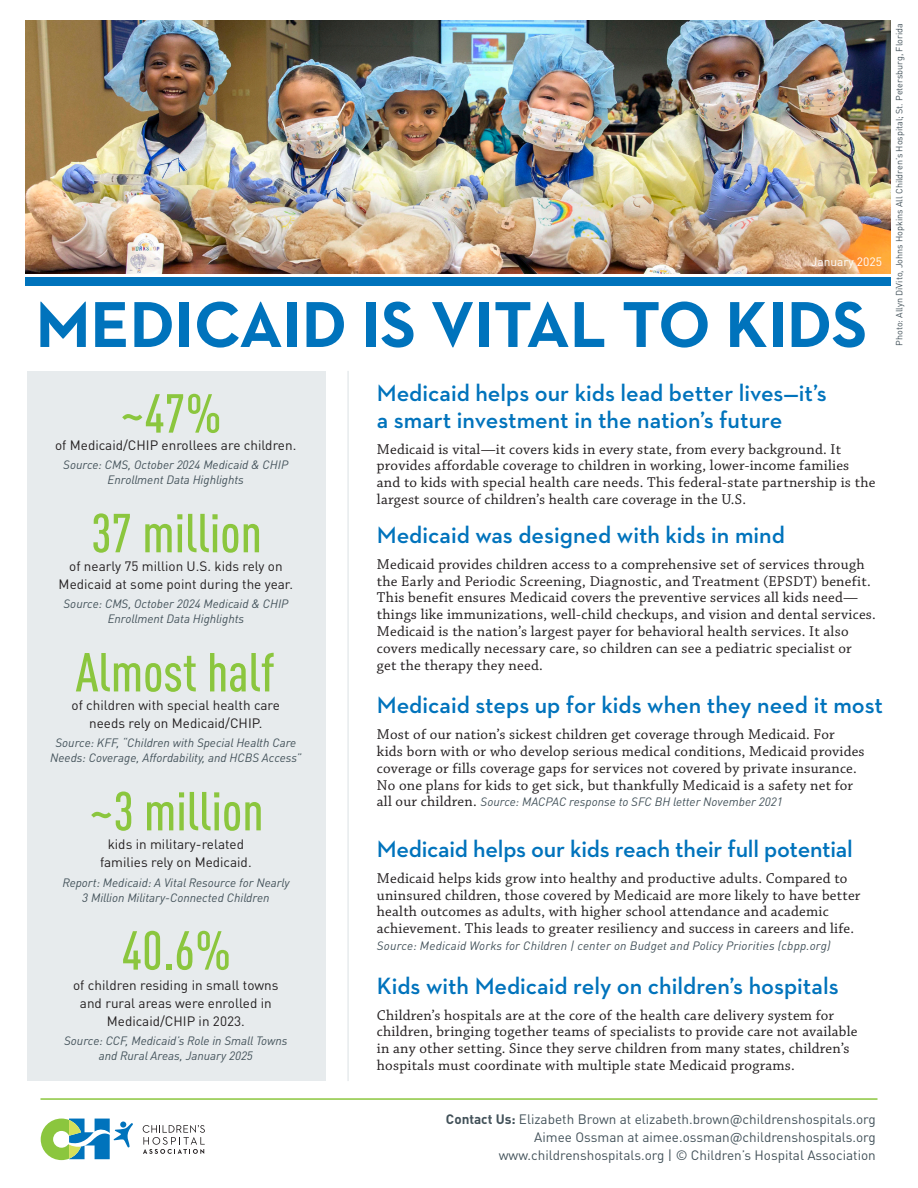
<style>
.page{position:relative;width:918px;height:1188px;background:#fff}
.page>*{position:absolute;margin:0;border:0;box-sizing:border-box;transform-origin:0 0}
.t1{font:700 66px "Neutraface 2 Text";color:#0073bc}
.t2{font:500 condensed 54px "DINOT";color:#8bc63e}
.t3{font:600 24px/27px "Neutraface 2 Text";color:#0073bc}
.t4{font:15px/16.8px "Chaparral Pro";letter-spacing:.015em;color:#231f20}
.t5{font:13.5px/18px "DINOT";color:#231f20;text-align:center}
.t6{font:13.5px "DINOT";color:#425159}
.t7{font:italic 12px/15px "DINOT";color:#425159;text-align:center}
.DIN-copy_black{font:12px "DINOT";color:#fff}
.t8{font:9px "DINOT";color:#425159}
.s1{font-family:"Chaparral Pro";font-style:normal;font-size:15px;color:#231f20}
.s2{font-weight:700}
</style>
<div class="page">
<hr style="left:40px;top:1098px;width:838px;height:2px;background:#8bc63e">
<svg style="left:143px;top:1125px;width:62px;height:29px"></svg>
<svg style="left:41px;top:1119px;width:92px;height:41px"></svg>
<div style="left:120px;top:1121px;width:6px;height:7px;background:#0073bc;border-radius:50%"></div>
<img style="left:26px;top:20px;width:865px;height:254px">
<div style="left:26px;top:277px;width:865px;height:9px;background:#0073bc"></div>
<div style="left:27px;top:371px;width:299px;height:710px;background:#e7ebed"></div>
<hr style="left:347px;top:371px;width:2px;height:710px;background:#e7ebed">
<p class="DIN-copy_black" style="left:811px;top:255px;width:72px">January 2025</p>
<p class="t1" style="left:36px;top:282px;width:833px">MEDICAID IS VITAL TO KIDS</p>
<p class="t8" style="left:894px;top:346px;width:324px;rotate:-90deg">Photo: Allyn DiVito, Johns Hopkins All Children’s Hospital; St. Petersburg, Florida</p>
<p class="t2" style="left:120px;top:381px;width:103px">~47%</p>
<p class="t5" style="left:55px;top:436px;width:243px">of Medicaid/CHIP enrollees are children.</p>
<p class="t7" style="left:63px;top:457px;width:226px">Source: CMS, October 2024 Medicaid &amp; CHIP<br>Enrollment Data Highlights</p>
<p class="t2" style="left:91px;top:501px;width:172px">37 million</p>
<p class="t5" style="left:59px;top:557px;width:236px">of nearly 75 million U.S. kids rely on<br>Medicaid at some point during the year.</p>
<p class="t7" style="left:63px;top:596px;width:226px">Source: CMS, October 2024 Medicaid &amp; CHIP<br>Enrollment Data Highlights</p>
<p class="t2" style="left:76px;top:640px;width:200px">Almost half</p>
<p class="t5" style="left:72px;top:696px;width:210px">of children with special health care needs rely on Medicaid/CHIP.</p>
<p class="t7" style="left:50px;top:735px;width:253px">Source: KFF, “Children with Special Health Care<br>Needs: Coverage, Affordability, and HCBS Access”</p>
<p class="t2" style="left:89px;top:779px;width:176px">~3 million</p>
<p class="t5" style="left:100px;top:835px;width:153px">kids in military-related families rely on Medicaid.</p>
<p class="t7" style="left:62px;top:875px;width:229px">Report: Medicaid: A Vital Resource for Nearly<br>3 Million Military-Connected Children</p>
<p class="t2" style="left:122px;top:918px;width:111px">40.6%</p>
<p class="t5" style="left:73px;top:976px;width:207px">of children residing in small towns and rural areas were enrolled in<br>Medicaid/CHIP in 2023.</p>
<p class="t7" style="left:64px;top:1033px;width:225px">Source: CCF, Medicaid’s Role in Small Towns and Rural Areas, January 2025</p>
<p class="t3" style="left:377px;top:379px;width:451px">Medicaid helps our kids lead better lives—it’s a smart investment in the nation’s future</p>
<p class="t4" style="left:377px;top:441px;width:500px">Medicaid is vital—it covers kids in every state, from every background. It provides affordable coverage to children in working, lower-income families and to kids with special health care needs. This federal-state partnership is the largest source of children’s health care coverage in the U.S.</p>
<p class="t3" style="left:377px;top:521px;width:410px">Medicaid was designed with kids in mind</p>
<p class="t4" style="left:377px;top:556px;width:500px">Medicaid provides children access to a comprehensive set of services through the Early and Periodic Screening, Diagnostic, and Treatment (EPSDT) benefit.<br>This benefit ensures Medicaid covers the preventive services all kids need— things like immunizations, well-child checkups, and vision and dental services.<br>Medicaid is the nation’s largest payer for behavioral health services. It also covers medically necessary care, so children can see a pediatric specialist or<br>get the therapy they need.</p>
<p class="t3" style="left:377px;top:691px;width:508px">Medicaid steps up for kids when they need it most</p>
<p class="t4" style="left:377px;top:727px;width:489px">Most of our nation’s sickest children get coverage through Medicaid. For kids born with or who develop serious medical conditions, Medicaid provides coverage or fills coverage gaps for services not covered by private insurance.<br>No one plans for kids to get sick, but thankfully Medicaid is a safety net for</p>
<p class="t7" style="left:377px;top:794px;width:407px"><span class="s1">all our children.</span> Source: MACPAC response to SFC BH letter November 2021</p>
<p class="t3" style="left:377px;top:835px;width:477px">Medicaid helps our kids reach their full potential</p>
<p class="t4" style="left:377px;top:870px;width:485px">Medicaid helps kids grow into healthy and productive adults. Compared to uninsured children, those covered by Medicaid are more likely to have better health outcomes as adults, with higher school attendance and academic achievement. This leads to greater resiliency and success in careers and life.</p>
<p class="t7" style="left:377px;top:938px;width:455px">Source: Medicaid Works for Children | center on Budget and Policy Priorities (cbpp.org)</p>
<p class="t3" style="left:377px;top:972px;width:463px">Kids with Medicaid rely on children’s hospitals</p>
<p class="t4" style="left:377px;top:1007px;width:482px">Children’s hospitals are at the core of the health care delivery system for children, bringing together teams of specialists to provide care not available in any other setting. Since they serve children from many states, children’s hospitals must coordinate with multiple state Medicaid programs.</p>
<p class="t6" style="left:446px;top:1111px;width:431px"><span class="s2">Contact Us:</span> Elizabeth Brown at elizabeth.brown@childrenshospitals.org</p>
<p class="t6" style="left:534px;top:1129px;width:343px">Aimee Ossman at aimee.ossman@childrenshospitals.org</p>
<p class="t6" style="left:499px;top:1147px;width:379px">www.childrenshospitals.org | © Children’s Hospital Association</p>
</div>
